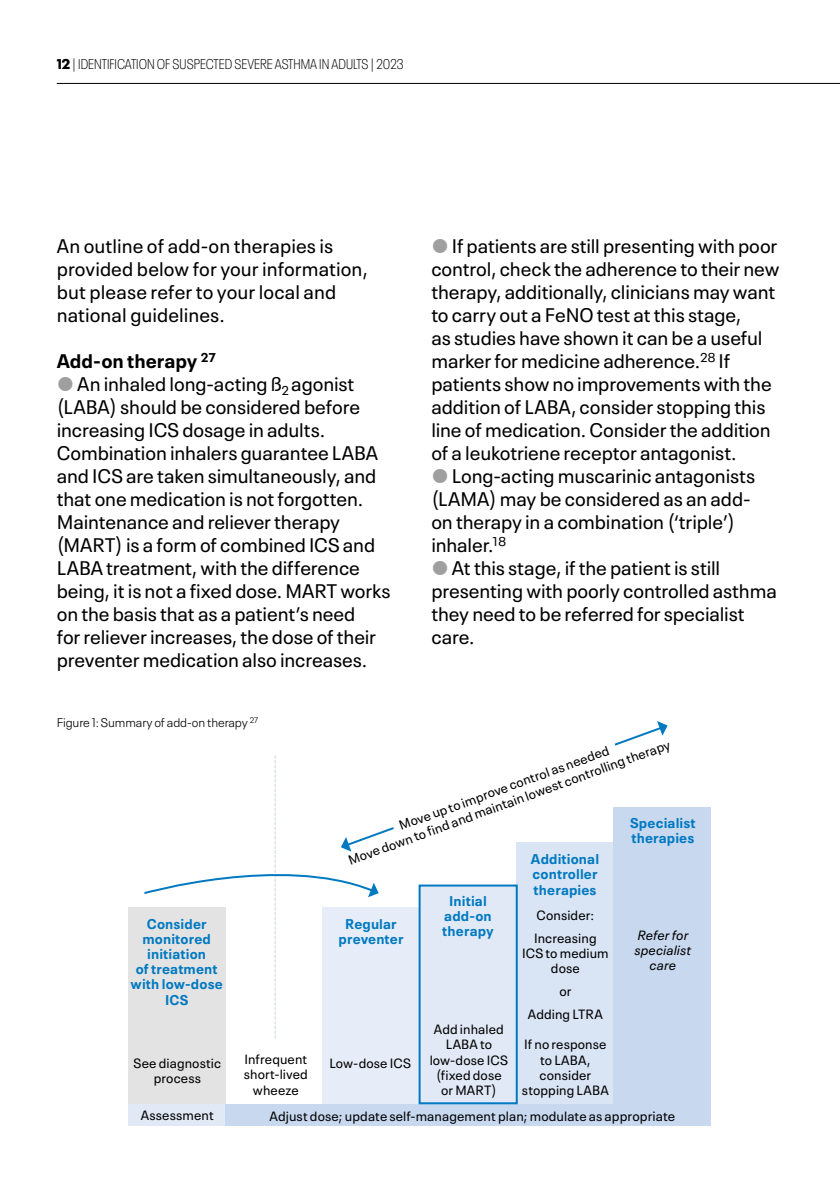
<style>
.page{position:relative;width:840px;height:1191px;background:#fff}
.page>*{position:absolute;margin:0;border:0;box-sizing:border-box;transform-origin:0 0}
.t1{font:19.6px/23px "Neue Plak Text";letter-spacing:-.005em;color:#000}
.t2{font:700 19.6px "Neue Plak Text";color:#000}
.t3{font:700 14px/15.2px "Neue Plak Text";letter-spacing:.01em;color:#0079c1;text-align:center}
.t4{font:300 condensed 14px "Neue Plak";color:#000}
.t5{font:13.4px/15.2px "Neue Plak Text";letter-spacing:.01em;color:#000;text-align:center}
.t6{font:italic 13.4px/15.2px "Neue Plak Text";letter-spacing:.01em;color:#000;text-align:center}
.t7{font:300 12.4px "Neue Plak Text";letter-spacing:-.01em;color:#000}
.s1{font-weight:900;font-stretch:normal}
</style>
<div class="page">
<div style="left:128px;top:907px;width:97px;height:197px;background:#e4e3e3"></div>
<div style="left:516px;top:841px;width:97px;height:263px;background:#d9e4f4"></div>
<div style="left:613px;top:807px;width:97px;height:297px;background:#c7d8ef"></div>
<div style="left:128px;top:1104px;width:97px;height:22px;background:#e1e9f6"></div>
<div style="left:225px;top:1104px;width:485px;height:22px;background:#c7d8ef"></div>
<div style="left:322px;top:907px;width:97px;height:197px;background:#e6edf8"></div>
<div style="left:418px;top:884px;width:99px;height:220px;background:#e1e9f6;border:2px solid #0079c1"></div>
<svg style="left:614px;top:721px;width:53px;height:25px"></svg>
<svg style="left:144px;top:755px;width:250px;height:283px"></svg>
<hr style="left:57px;top:83px;width:782px;height:1px;background:#000">
<p class="t4" style="left:57px;top:54px;width:348px"><span class="s1">12</span> | IDENTIFICATION OF SUSPECTED SEVERE ASTHMA IN ADULTS | 2023</p>
<p class="t1" style="left:57px;top:233px;width:312px">An outline of add-on therapies is provided below for your information, but please refer to your local and national guidelines.</p>
<p class="t2" style="left:57px;top:345px;width:161px">Add-on therapy <sup>27</sup></p>
<p class="t1" style="left:77px;top:371px;width:278px">An inhaled long-acting ß<sub>2</sub> agonist</p>
<p class="t1" style="left:57px;top:394px;width:304px">(LABA) should be considered before</p>
<p class="t1" style="left:57px;top:417px;width:270px">increasing ICS dosage in adults.</p>
<p class="t1" style="left:57px;top:440px;width:323px">Combination inhalers guarantee LABA</p>
<p class="t1" style="left:57px;top:463px;width:321px">and ICS are taken simultaneously, and</p>
<p class="t1" style="left:57px;top:486px;width:308px">that one medication is not forgotten.</p>
<p class="t1" style="left:57px;top:509px;width:285px">Maintenance and reliever therapy</p>
<p class="t1" style="left:57px;top:532px;width:320px">(MART) is a form of combined ICS and</p>
<p class="t1" style="left:57px;top:555px;width:304px">LABA treatment, with the difference</p>
<p class="t1" style="left:57px;top:578px;width:335px">being, it is not a fixed dose. MART works</p>
<p class="t1" style="left:57px;top:601px;width:300px">on the basis that as a patient’s need</p>
<p class="t1" style="left:57px;top:623px;width:321px">for reliever increases, the dose of their</p>
<p class="t1" style="left:57px;top:646px;width:312px">preventer medication also increases.</p>
<p class="t7" style="left:57px;top:713px;width:203px">Figure 1: Summary of add-on therapy <sup>27</sup></p>
<p class="t1" style="left:431px;top:232px;width:349px;text-indent:21px">If patients are still presenting with poor control, check the adherence to their new therapy, additionally, clinicians may want to carry out a FeNO test at this stage,<br>as studies have shown it can be a useful marker for medicine adherence.<sup>28</sup> If patients show no improvements with the addition of LABA, consider stopping this line of medication. Consider the addition of a leukotriene receptor antagonist.</p>
<p class="t1" style="left:451px;top:463px;width:305px">Long-acting muscarinic antagonists</p>
<p class="t1" style="left:431px;top:486px;width:320px">(LAMA) may be considered as an add-</p>
<p class="t1" style="left:431px;top:509px;width:305px">on therapy in a combination (‘triple’)</p>
<p class="t1" style="left:431px;top:532px;width:76px">inhaler.<sup>18</sup></p>
<p class="t1" style="left:451px;top:555px;width:269px">At this stage, if the patient is still</p>
<p class="t1" style="left:431px;top:578px;width:347px">presenting with poorly controlled asthma</p>
<p class="t1" style="left:431px;top:601px;width:315px">they need to be referred for specialist</p>
<p class="t1" style="left:431px;top:624px;width:45px">care.</p>
<p class="t3" style="left:130px;top:914px;width:94px">Consider monitored initiation<br>of treatment with low-dose<br>ICS</p>
<p class="t5" style="left:133px;top:1054px;width:89px">See diagnostic process</p>
<p class="t5" style="left:141px;top:1106px;width:74px">Assessment</p>
<p class="t5" style="left:340px;top:838px;width:343px;rotate:-20deg">Move up to improve control as needed<br>Move down to find and maintain lowest controlling therapy</p>
<p class="t3" style="left:629px;top:813px;width:67px;text-align:left">Specialist therapies</p>
<p class="t3" style="left:530px;top:850px;width:70px;text-align:justify">Additional controller therapies</p>
<p class="t3" style="left:442px;top:891px;width:53px">Initial add-on therapy</p>
<p class="t5" style="left:533px;top:902px;width:64px;line-height:22.8px;text-align:left">Consider:<br>Increasing</p>
<p class="t5" style="left:521px;top:944px;width:88px">ICS to medium dose</p>
<p class="t5" style="left:527px;top:978px;width:76px;line-height:22.8px">or<br>Adding LTRA</p>
<p class="t5" style="left:521px;top:1035px;width:88px">If no response to LABA, consider stopping LABA</p>
<p class="t5" style="left:269px;top:1106px;width:407px">Adjust dose; update self-management plan; modulate as appropriate</p>
<p class="t3" style="left:338px;top:914px;width:66px">Regular preventer</p>
<p class="t6" style="left:634px;top:926px;width:58px">Refer for specialist care</p>
<p class="t5" style="left:429px;top:1020px;width:80px">Add inhaled<br>LABA to low-dose ICS (fixed dose or MART)</p>
<p class="t5" style="left:244px;top:1050px;width:65px">Infrequent short-lived wheeze</p>
<p class="t5" style="left:329px;top:1054px;width:83px">Low-dose ICS</p>
</div>
